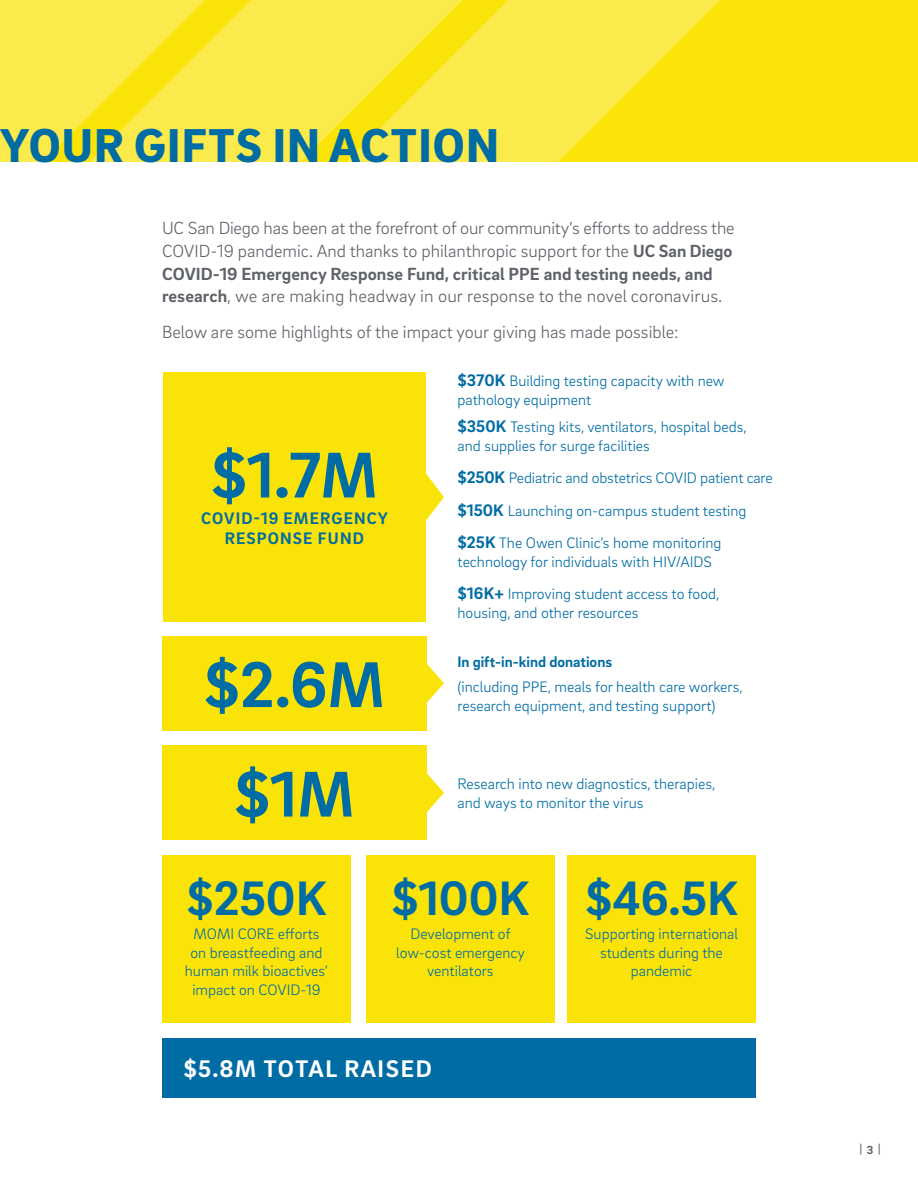
<style>
.page{position:relative;width:918px;height:1188px;background:#fff}
.page>*{position:absolute;margin:0;border:0;box-sizing:border-box;transform-origin:0 0}
.Body_Copy_Paragraph{font:700 66.15px "Brix Sans";color:#006ca4}
.Body_Copy_Paragraph-2{font:700 49.5px "Brix Sans";color:#006ca4}
.t1{font:900 48.75px "Brix Sans";letter-spacing:.025em;color:#006ca4}
.Lite_Blue_MiniHeader{font:700 24.6px "Brix Sans";letter-spacing:.065em;color:#fff}
.t2{font:300 18px/22.5px "Brix Sans";color:#5f6369}
.Lite_Blue_MiniHeader-2{font:700 17.1px "Brix Sans";letter-spacing:.065em;color:#006ca4}
.Lite_Blue_MiniHeader-3{font:300 15.6px/18.6px "Brix Sans";color:#006ca4}
.Lite_Blue_MiniHeader-4{font:700 15.6px "Brix Sans";color:#006ca4}
.t3{font:700 12px "Brix Sans";color:#5f6369}
.s1{font-weight:700}
.s2{font-weight:700;font-size:17.1px}
</style>
<div class="page">
<svg style="left:425px;top:378px;width:19px;height:238px"></svg>
<svg style="left:427px;top:664px;width:17px;height:39px"></svg>
<svg style="left:427px;top:773px;width:17px;height:39px"></svg>
<div style="left:0;top:0;width:918px;height:162px;background:#fae308"></div>
<div style="left:163px;top:373px;width:262px;height:249px;background:#fae308"></div>
<svg style="left:0;top:0;width:720px;height:162px;fill:#fbea4c"></svg>
<div style="left:162px;top:636px;width:265px;height:94px;background:#fae308"></div>
<div style="left:162px;top:746px;width:265px;height:94px;background:#fae308"></div>
<div style="left:162px;top:855px;width:189px;height:168px;background:#fae308"></div>
<div style="left:162px;top:1038px;width:594px;height:60px;background:#006ca4"></div>
<div style="left:567px;top:855px;width:189px;height:168px;background:#fae308"></div>
<div style="left:366px;top:855px;width:189px;height:168px;background:#fae308"></div>
<p class="t1" style="left:0;top:113px;width:501px">YOUR GIFTS IN ACTION</p>
<p class="t2" style="left:162px;top:216px;width:574px">UC San Diego has been at the forefront of our community’s efforts to address the COVID-19 pandemic. And thanks to philanthropic support for the <span class="s1">UC San Diego COVID-19 Emergency Response Fund, critical PPE and testing needs, and research</span>, we are making headway in our response to the novel coronavirus.</p>
<p class="t2" style="left:162px;top:320px;width:518px">Below are some highlights of the impact your giving has made possible:</p>
<p class="Body_Copy_Paragraph" style="left:211px;top:432px;width:168px">$1.7M</p>
<p class="Lite_Blue_MiniHeader-2" style="left:225px;top:527px;width:141px">RESPONSE FUND</p>
<p class="Lite_Blue_MiniHeader-2" style="left:201px;top:507px;width:188px">COVID-19 EMERGENCY</p>
<p class="Lite_Blue_MiniHeader-3" style="left:458px;top:371px;width:269px"><span class="s2">$370K</span> Building testing capacity with new pathology equipment</p>
<p class="Lite_Blue_MiniHeader-3" style="left:458px;top:417px;width:291px"><span class="s2">$350K</span> Testing kits, ventilators, hospital beds, and supplies for surge facilities</p>
<p class="Lite_Blue_MiniHeader-3" style="left:458px;top:468px;width:317px"><span class="s2">$250K</span> Pediatric and obstetrics COVID patient care</p>
<p class="Lite_Blue_MiniHeader-3" style="left:458px;top:501px;width:290px"><span class="s2">$150K</span> Launching on-campus student testing</p>
<p class="Lite_Blue_MiniHeader-3" style="left:458px;top:533px;width:266px"><span class="s2">$25K</span> The Owen Clinic’s home monitoring technology for individuals with HIV/AIDS</p>
<p class="Lite_Blue_MiniHeader-3" style="left:458px;top:584px;width:263px"><span class="s2">$16K+</span> Improving student access to food, housing, and other resources</p>
<p class="Body_Copy_Paragraph" style="left:204px;top:641px;width:182px">$2.6M</p>
<p class="Lite_Blue_MiniHeader-4" style="left:458px;top:651px;width:156px">In gift-in-kind donations</p>
<p class="Lite_Blue_MiniHeader-3" style="left:458px;top:677px;width:287px">(including PPE, meals for health care workers, research equipment, and testing support)</p>
<p class="Body_Copy_Paragraph" style="left:234px;top:751px;width:122px">$1M</p>
<p class="Lite_Blue_MiniHeader-3" style="left:458px;top:774px;width:259px">Research into new diagnostics, therapies, and ways to monitor the virus</p>
<p class="Body_Copy_Paragraph-2" style="left:187px;top:865px;width:141px">$250K</p>
<p class="Lite_Blue_MiniHeader-3" style="left:185px;top:924px;width:145px;text-align:center">MOMI CORE efforts on breastfeeding and human milk bioactives’ impact on COVID-19</p>
<p class="Body_Copy_Paragraph-2" style="left:392px;top:865px;width:139px">$100K</p>
<p class="Lite_Blue_MiniHeader-3" style="left:396px;top:924px;width:130px;text-align:center">Development of low-cost emergency ventilators</p>
<p class="Lite_Blue_MiniHeader" style="left:183px;top:1052px;width:250px">$5.8M TOTAL RAISED</p>
<p class="Body_Copy_Paragraph-2" style="left:585px;top:865px;width:154px">$46.5K</p>
<p class="Lite_Blue_MiniHeader-3" style="left:585px;top:924px;width:154px;text-align:center">Supporting international students during the pandemic</p>
<p class="t3" style="left:860px;top:1140px;width:22px">| 3 |</p>
</div>
